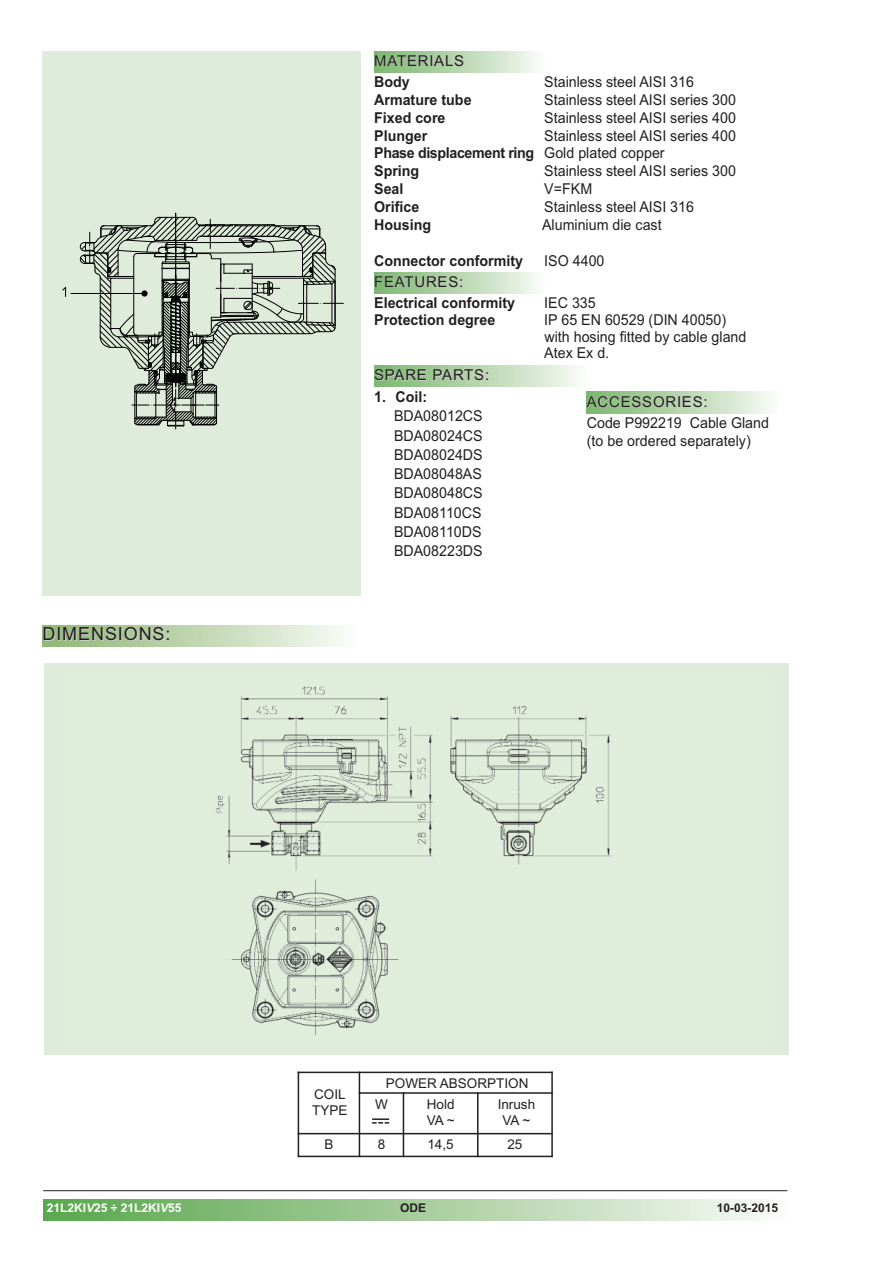
<style>
.page{position:relative;width:893px;height:1263px;background:#fff}
.page>*{position:absolute;margin:0;border:0;box-sizing:border-box;transform-origin:0 0}
.t1{font:18px "Arial";letter-spacing:.05em;color:#231f20}
.t2{font:15px/19.2px "Arial";color:#231f20;scale:.95 1}
.t3{font:700 15px "Arial";color:#231f20;scale:.95 1}
.t4{font:15px "Arial";letter-spacing:.05em;color:#231f20}
.t5{font:13.5px/16.2px "Arial";color:#231f20}
.t6{font:700 12px "Arial";color:#fff}
.t7{font:700 12px "Arial";color:#231f20}
.s1{font-weight:700}
.s2{font-style:italic}
</style>
<div class="page">
<div style="left:43px;top:1199px;width:744px;height:21px;background:linear-gradient(to right,#57a54a,#f8f9f5)"></div>
<hr style="left:43px;top:1190px;width:744px;height:1px;background:#231f20">
<div style="left:587px;top:392px;width:191px;height:21px;background:linear-gradient(to right,#7bb66e,#f8faf6)"></div>
<div style="left:43px;top:51px;width:318px;height:544px;background:#dfecdb"></div>
<hr style="left:71px;top:293px;width:74px;height:1px;background:#000">
<svg style="left:62px;top:287px;width:4px;height:10px"></svg>
<svg style="left:80px;top:213px;width:263px;height:216px"></svg>
<div style="left:43px;top:625px;width:314px;height:21px;background:linear-gradient(to right,#8db673,#f9fbf7)"></div>
<div style="left:374px;top:366px;width:213px;height:21px;background:linear-gradient(to right,#7bb56e,#f8faf6)"></div>
<div style="left:374px;top:272px;width:170px;height:21px;background:linear-gradient(to right,#7bb66e,#f7f9f5)"></div>
<div style="left:374px;top:51px;width:170px;height:21px;background:linear-gradient(to right,#7bb66e,#f7f9f5)"></div>
<hr style="left:298px;top:1071px;width:1px;height:86px;background:#231f20">
<hr style="left:359px;top:1071px;width:1px;height:86px;background:#231f20">
<hr style="left:403px;top:1092px;width:1px;height:65px;background:#231f20">
<hr style="left:477px;top:1092px;width:1px;height:65px;background:#231f20">
<hr style="left:551px;top:1071px;width:2px;height:86px;background:#231f20">
<hr style="left:298px;top:1071px;width:255px;height:2px;background:#231f20">
<hr style="left:359px;top:1092px;width:194px;height:2px;background:#231f20">
<hr style="left:298px;top:1133px;width:255px;height:1px;background:#231f20">
<hr style="left:298px;top:1156px;width:255px;height:1px;background:#231f20">
<svg style="left:372px;top:1118px;width:17px;height:5px"></svg>
<div style="left:44px;top:663px;width:744px;height:391px;background:#dfecdb"></div>
<img style="left:216px;top:686px;width:395px;height:349px">
<p class="t4" style="left:374px;top:52px;width:91px">MATERIALS</p>
<p class="t3" style="left:374px;top:74px;width:39px">Body</p>
<p class="t2" style="left:544px;top:73px;width:159px">Stainless steel AISI 316</p>
<p class="t3" style="left:374px;top:91px;width:104px">Armature tube</p>
<p class="t2" style="left:544px;top:90px;width:203px">Stainless steel AISI series 300</p>
<p class="t3" style="left:374px;top:109px;width:77px">Fixed core</p>
<p class="t2" style="left:544px;top:108px;width:203px">Stainless steel AISI series 400</p>
<p class="t3" style="left:374px;top:127px;width:57px">Plunger</p>
<p class="t2" style="left:374px;top:127px;width:382px;line-height:17.7px;text-indent:170px">Stainless steel AISI series 400<br><span class="s1">Phase displacement ring</span> Gold plated copper<br><span class="s1">Spring</span></p>
<p class="t2" style="left:544px;top:161px;width:203px">Stainless steel AISI series 300</p>
<p class="t1" style="left:43px;top:624px;width:130px">DIMENSIONS:</p>
<p class="t3" style="left:374px;top:180px;width:32px">Seal</p>
<p class="t2" style="left:544px;top:179px;width:52px">V=FKM</p>
<p class="t3" style="left:374px;top:198px;width:49px">Orifice</p>
<p class="t2" style="left:544px;top:197px;width:159px">Stainless steel AISI 316</p>
<p class="t3" style="left:374px;top:216px;width:61px">Housing</p>
<p class="t2" style="left:542px;top:215px;width:127px">Aluminium die cast</p>
<p class="t3" style="left:374px;top:252px;width:158px">Connector conformity</p>
<p class="t2" style="left:544px;top:251px;width:65px">ISO 4400</p>
<p class="t3" style="left:374px;top:294px;width:150px">Electrical conformity</p>
<p class="t2" style="left:544px;top:293px;width:56px">IEC 335</p>
<p class="t3" style="left:374px;top:311px;width:129px">Protection degree</p>
<p class="t2" style="left:544px;top:312px;width:214px;line-height:16.2px">IP 65 EN 60529 (DIN 40050) with hosing fitted by cable gland<br>Atex Ex d.</p>
<p class="t3" style="left:374px;top:388px;width:57px">1. Coil:</p>
<p class="t2" style="left:394px;top:407px;width:95px;text-align:justify">BDA08012CS BDA08024CS BDA08024DS BDA08048AS BDA08048CS BDA08110CS BDA08110DS BDA08223DS</p>
<p class="t4" style="left:374px;top:273px;width:91px">FEATURES:</p>
<p class="t4" style="left:374px;top:366px;width:116px">SPARE PARTS:</p>
<p class="t4" style="left:587px;top:393px;width:122px">ACCESSORIES:</p>
<p class="t2" style="left:587px;top:413px;width:193px;line-height:18px">Code P992219 Cable Gland (to be ordered separately)</p>
<p class="t5" style="left:312px;top:1086px;width:37px">COIL<br>TYPE</p>
<p class="t5" style="left:375px;top:1073px;width:155px;line-height:20.5px;text-indent:11px">POWER ABSORPTION<br>W</p>
<p class="t5" style="left:427px;top:1096px;width:29px">Hold<br>VA ~</p>
<p class="t5" style="left:498px;top:1096px;width:39px;text-align:center">Inrush<br>VA ~</p>
<p class="t5" style="left:324px;top:1136px;width:11px">B</p>
<p class="t5" style="left:378px;top:1136px;width:9px">8</p>
<p class="t5" style="left:427px;top:1136px;width:28px">14,5</p>
<p class="t5" style="left:507px;top:1136px;width:17px">25</p>
<p class="t6" style="left:47px;top:1201px;width:136px">21L2KI<span class="s2">V</span>25 ÷ 21L2KI<span class="s2">V</span>55</p>
<p class="t7" style="left:400px;top:1201px;width:28px">ODE</p>
<p class="t7" style="left:717px;top:1201px;width:63px">10-03-2015</p>
</div>
